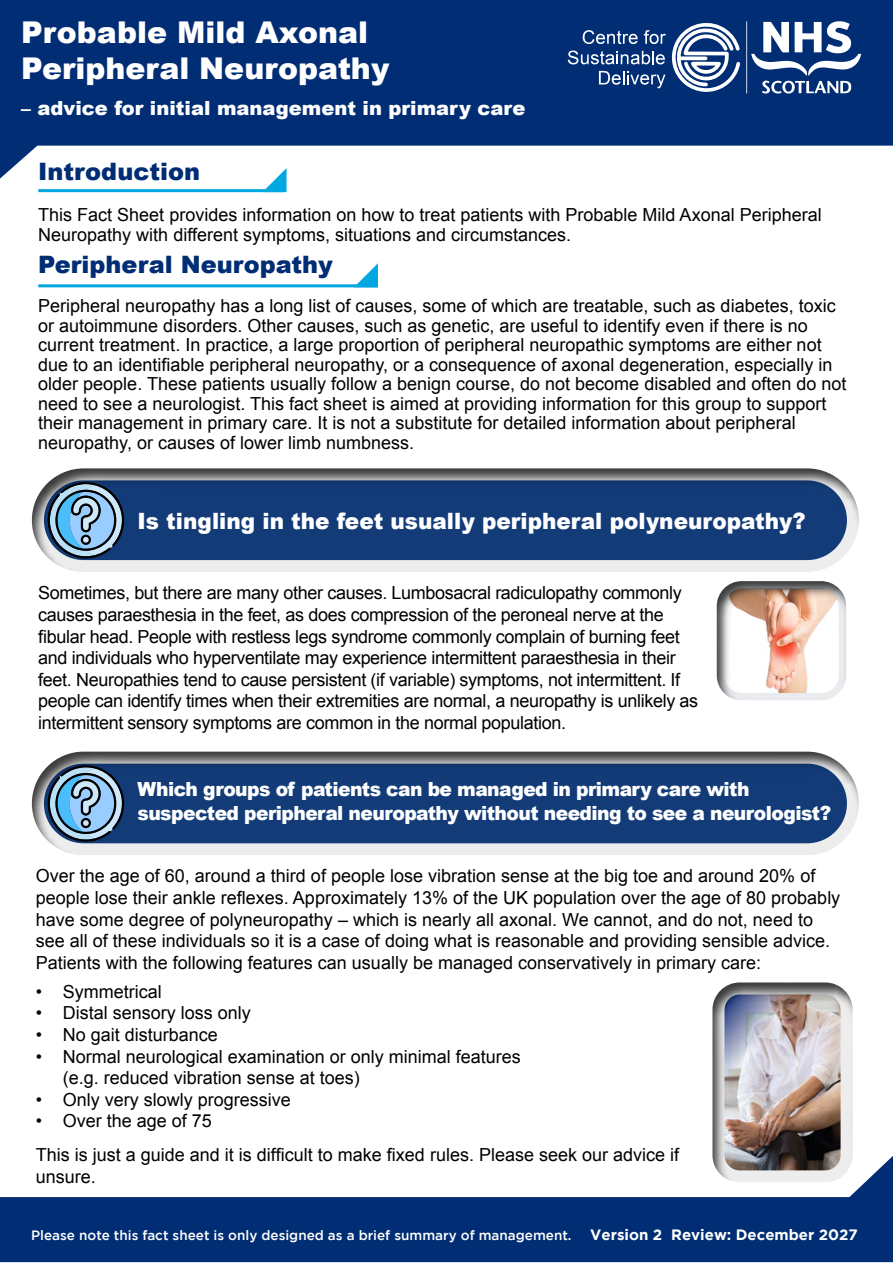
<style>
.page{position:relative;width:893px;height:1263px;background:#fff}
.page>*{position:absolute;margin:0;border:0;box-sizing:border-box;transform-origin:0 0}
.t1{font:900 30px/36px "Arial";color:#fff}
.t2{font:900 24px "Arial";color:#002d74}
.t3{font:900 22.5px "Arial";color:#fff;scale:.96 1}
.t4{font:900 19.5px/23.4px "Arial";letter-spacing:-.03em;color:#fff;scale:.96 1}
.t5{font:900 19.5px "Arial";color:#fff}
.t6{font:18px/19.5px "Arial";color:#000}
.t7{font:18px/21.6px "Arial";letter-spacing:-.02em;color:#000}
.t8{font:500 13.5px "Gotham";color:#fff}
.s1{font-weight:700;font-size:15px}
</style>
<div class="page">
<svg style="left:0;top:0;width:893px;height:179px;fill:#002d74"></svg>
<div style="left:19px;top:741px;width:852px;height:116px;background:#000;opacity:.75"></div>
<div style="left:19px;top:458px;width:852px;height:116px;background:#000;opacity:.75"></div>
<hr style="left:38px;top:189px;width:246px;height:3px;background:#00a7e1">
<svg style="left:262px;top:168px;width:25px;height:24px"></svg>
<hr style="left:38px;top:284px;width:340px;height:3px;background:#00a7e1">
<svg style="left:354px;top:263px;width:24px;height:22px"></svg>
<div style="left:702px;top:572px;width:156px;height:130px;background:#000;opacity:.75"></div>
<div style="left:699px;top:972px;width:166px;height:213px;background:#000;opacity:.75"></div>
<svg style="left:599px;top:71px;width:66px;height:18px"></svg>
<svg style="left:568px;top:30px;width:98px;height:35px;background:#3a5c93"></svg>
<svg style="left:672px;top:22px;width:68px;height:70px"></svg>
<svg style="left:746px;top:21px;width:115px;height:73px"></svg>
<svg style="left:0;top:1156px;width:893px;height:106px;fill:#002d74"></svg>
<svg style="left:46px;top:480px;width:80px;height:80px;background:#6487a6"></svg>
<svg style="left:46px;top:763px;width:80px;height:80px;background:#6487a7"></svg>
<h1 class="t1" style="left:21px;top:13px;width:370px">Probable Mild Axonal<br>Peripheral Neuropathy</h1>
<p class="t5" style="left:21px;top:94px;width:506px">– advice for initial management in primary care</p>
<h2 class="t2" style="left:38px;top:154px;width:163px">Introduction</h2>
<p class="t6" style="left:38px;top:204px;width:785px;line-height:20.7px">This Fact Sheet provides information on how to treat patients with Probable Mild Axonal Peripheral<br>Neuropathy with different symptoms, situations and circumstances.</p>
<h2 class="t2" style="left:38px;top:247px;width:296px">Peripheral Neuropathy</h2>
<p class="t6" style="left:38px;top:296px;width:810px">Peripheral neuropathy has a long list of causes, some of which are treatable, such as diabetes, toxic or autoimmune disorders. Other causes, such as genetic, are useful to identify even if there is no current treatment. In practice, a large proportion of peripheral neuropathic symptoms are either not due to an identifiable peripheral neuropathy, or a consequence of axonal degeneration, especially in older people. These patients usually follow a benign course, do not become disabled and often do not need to see a neurologist. This fact sheet is aimed at providing information for this group to support their management in primary care. It is not a substitute for detailed information about peripheral neuropathy, or causes of lower limb numbness.</p>
<p class="t3" style="left:137px;top:505px;width:697px">Is tingling in the feet usually peripheral polyneuropathy?</p>
<p class="t7" style="left:38px;top:582px;width:661px">Sometimes, but there are many other causes. Lumbosacral radiculopathy commonly causes paraesthesia in the feet, as does compression of the peroneal nerve at the fibular head. People with restless legs syndrome commonly complain of burning feet and individuals who hyperventilate may experience intermittent paraesthesia in their feet. Neuropathies tend to cause persistent (if variable) symptoms, not intermittent. If people can identify times when their extremities are normal, a neuropathy is unlikely as intermittent sensory symptoms are common in the normal population.</p>
<p class="t4" style="left:137px;top:777px;width:724px">Which groups of patients can be managed in primary care with suspected peripheral neuropathy without needing to see a neurologist?</p>
<p class="t6" style="left:36px;top:865px;width:806px;line-height:21.6px">Over the age of 60, around a third of people lose vibration sense at the big toe and around 20% of people lose their ankle reflexes. Approximately 13% of the UK population over the age of 80 probably have some degree of polyneuropathy – which is nearly all axonal. We cannot, and do not, need to see all of these individuals so it is a case of doing what is reasonable and providing sensible advice.<br>Patients with the following features can usually be managed conservatively in primary care:</p>
<p class="t6" style="left:36px;top:982px;width:127px">• Symmetrical</p>
<p class="t6" style="left:36px;top:1003px;width:217px">• Distal sensory loss only</p>
<p class="t6" style="left:36px;top:1025px;width:184px">• No gait disturbance</p>
<p class="t6" style="left:63px;top:1046px;width:460px;line-height:21.6px;text-indent:-27px">• Normal neurological examination or only minimal features (e.g. reduced vibration sense at toes)</p>
<p class="t6" style="left:36px;top:1090px;width:257px">• Only very slowly progressive</p>
<p class="t6" style="left:36px;top:1104px;width:645px;line-height:33.6px">• Over the age of 75<br>This is just a guide and it is difficult to make fixed rules. Please seek our advice if</p>
<p class="t6" style="left:36px;top:1167px;width:62px">unsure.</p>
<p class="t8" style="left:31px;top:1227px;width:828px">Please note this fact sheet is only designed as a brief summary of management. <span class="s1">Version 2 Review: December 2027</span></p>
</div>
